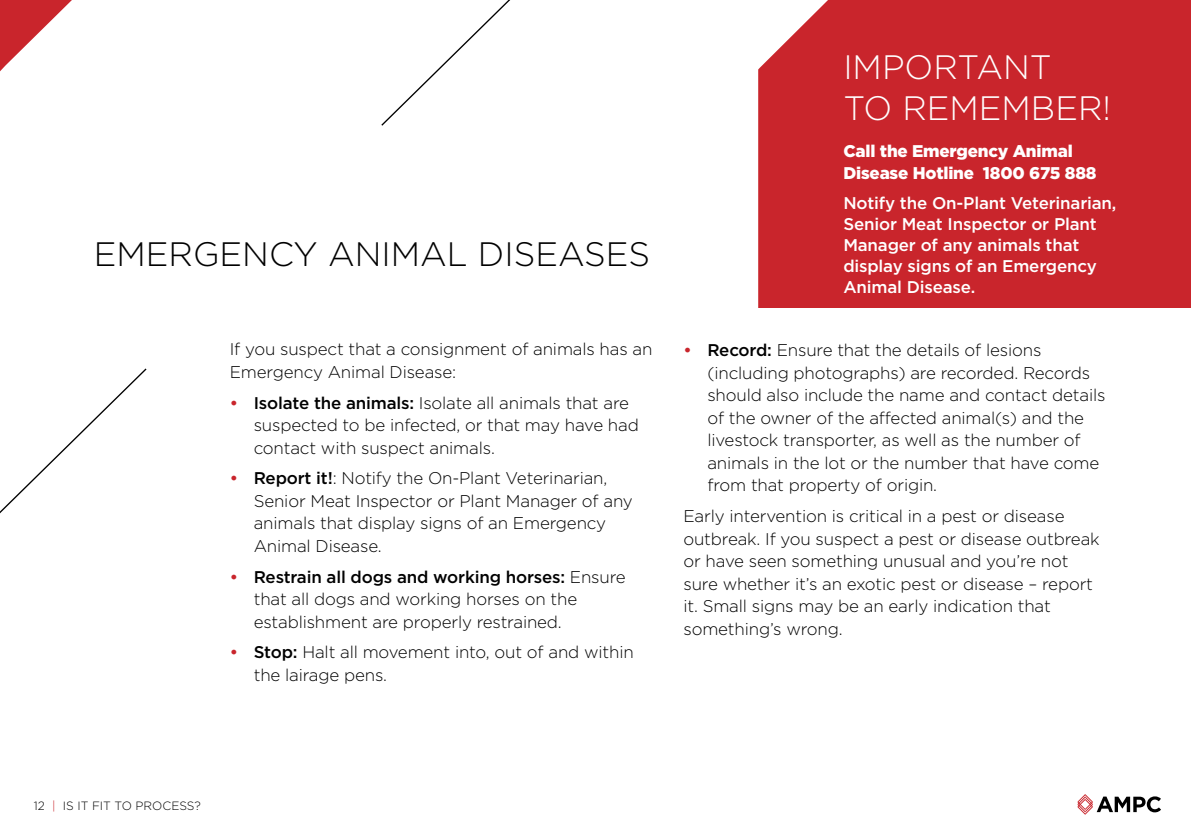
<style>
.page{position:relative;width:1191px;height:840px;background:#fff}
.page>*{position:absolute;margin:0;border:0;box-sizing:border-box;transform-origin:0 0}
.t1{font:300 33.8px "Gotham";color:#000}
.t2{font:300 33.8px/40.6px "Gotham";color:#fff}
.t3{font:300 17px/22.6px "Gotham";letter-spacing:-.01em;color:#000}
.t4{font:500 17px/21.2px "Gotham";letter-spacing:-.01em;color:#fff}
.t5{font:900 17px/22.6px "Gotham";letter-spacing:-.01em;color:#fff}
.t6{font:300 12px "Gotham";color:#000}
.s1{font-weight:500;color:#c9252c}
.s2{font-weight:500}
.s3{color:#c9252c}
</style>
<div class="page">
<svg style="left:1077px;top:794px;width:84px;height:20px"></svg>
<svg style="left:0;top:368px;width:147px;height:146px"></svg>
<svg style="left:381px;top:0;width:129px;height:126px"></svg>
<svg style="left:0;top:0;width:72px;height:71px"></svg>
<div style="left:758px;top:0;width:433px;height:308px;background:#c9252c"></div>
<p class="t1" style="left:94px;top:235px;width:558px">EMERGENCY ANIMAL DISEASES</p>
<p class="t3" style="left:230px;top:337px;width:424px">If you suspect that a consignment of animals has an<br>Emergency Animal Disease:</p>
<p class="t3" style="left:254px;top:391px;width:387px;text-indent:-24px"><span class="s1">•</span> <span class="s2">Isolate the animals:</span> Isolate all animals that are suspected to be infected, or that may have had contact with suspect animals.</p>
<p class="t3" style="left:254px;top:466px;width:381px;text-indent:-24px"><span class="s1">•</span> <span class="s2">Report it!</span>: Notify the On-Plant Veterinarian, Senior Meat Inspector or Plant Manager of any animals that display signs of an Emergency Animal Disease.</p>
<p class="t3" style="left:254px;top:564px;width:373px;text-indent:-24px"><span class="s1">•</span> <span class="s2">Restrain all dogs and working horses:</span> Ensure that all dogs and working horses on the establishment are properly restrained.</p>
<p class="t3" style="left:254px;top:640px;width:381px;text-indent:-24px"><span class="s1">•</span> <span class="s2">Stop:</span> Halt all movement into, out of and within the lairage pens.</p>
<p class="t2" style="left:843px;top:46px;width:269px">IMPORTANT<br>TO REMEMBER!</p>
<p class="t5" style="left:843px;top:139px;width:255px">Call the Emergency Animal<br>Disease Hotline 1800 675 888</p>
<p class="t4" style="left:843px;top:191px;width:275px">Notify the On-Plant Veterinarian,<br>Senior Meat Inspector or Plant<br>Manager of any animals that display signs of an Emergency<br>Animal Disease.</p>
<p class="t3" style="left:707px;top:338px;width:400px;text-indent:-24px"><span class="s1">•</span> <span class="s2">Record:</span> Ensure that the details of lesions (including photographs) are recorded. Records should also include the name and contact details of the owner of the affected animal(s) and the livestock transporter, as well as the number of animals in the lot or the number that have come from that property of origin.</p>
<p class="t3" style="left:683px;top:504px;width:418px">Early intervention is critical in a pest or disease outbreak. If you suspect a pest or disease outbreak or have seen something unusual and you’re not sure whether it’s an exotic pest or disease – report it. Small signs may be an early indication that something’s wrong.</p>
<p class="t6" style="left:34px;top:798px;width:168px">12 <span class="s3">|</span> IS IT FIT TO PROCESS?</p>
</div>
